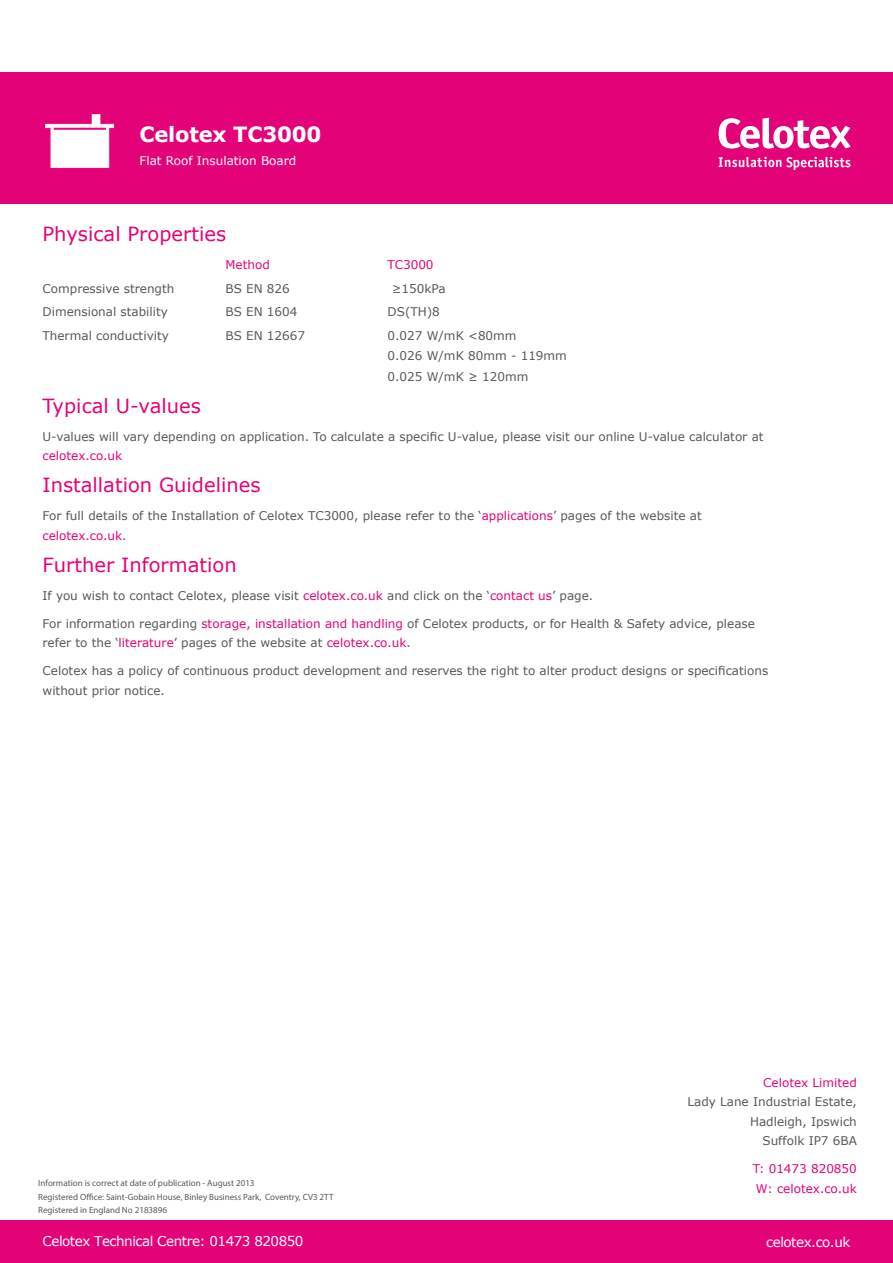
<style>
.page{position:relative;width:893px;height:1263px;background:#fff}
.page>*{position:absolute;margin:0;border:0;box-sizing:border-box;transform-origin:0 0}
.t1{font:700 21px "Verdana";letter-spacing:-.01em;color:#fff}
.t2{font:19.5px "Verdana";color:#e40278}
.t3{font:13.5px "Verdana";letter-spacing:-.035em;color:#fff}
.t4{font:12px/19.5px "Verdana";color:#57585a}
.t5{font:12px "Verdana";color:#e40278}
.t6{font:12px "Verdana";color:#fff}
.t7{font:9px "Myriad Pro";color:#57585a}
.s1{color:#e40278}
</style>
<div class="page">
<div style="left:0;top:1220px;width:893px;height:42px;background:#e40278"></div>
<div style="left:0;top:72px;width:893px;height:132px;background:#e40278"></div>
<svg style="left:719px;top:118px;width:131px;height:31px"></svg>
<svg style="left:719px;top:157px;width:131px;height:13px"></svg>
<img style="left:45px;top:114px;width:70px;height:54px">
<p class="t1" style="left:139px;top:121px;width:184px">Celotex TC3000</p>
<p class="t6" style="left:139px;top:153px;width:158px">Flat Roof Insulation Board</p>
<p class="t2" style="left:43px;top:222px;width:185px">Physical Properties</p>
<p class="t5" style="left:226px;top:257px;width:46px">Method</p>
<p class="t5" style="left:388px;top:257px;width:48px">TC3000</p>
<p class="t4" style="left:43px;top:278px;width:133px">Compressive strength</p>
<p class="t4" style="left:226px;top:278px;width:66px">BS EN 826</p>
<p class="t4" style="left:392px;top:278px;width:55px">≥150kPa</p>
<p class="t4" style="left:43px;top:302px;width:127px">Dimensional stability</p>
<p class="t4" style="left:226px;top:302px;width:73px">BS EN 1604</p>
<p class="t4" style="left:388px;top:302px;width:54px">DS(TH)8</p>
<p class="t4" style="left:43px;top:325px;width:128px">Thermal conductivity</p>
<p class="t4" style="left:226px;top:325px;width:81px">BS EN 12667</p>
<p class="t4" style="left:388px;top:325px;width:131px">0.027 W/mK &lt;80mm</p>
<p class="t4" style="left:388px;top:346px;width:181px">0.026 W/mK 80mm - 119mm</p>
<p class="t4" style="left:388px;top:366px;width:142px">0.025 W/mK ≥ 120mm</p>
<p class="t2" style="left:43px;top:393px;width:160px">Typical U-values</p>
<p class="t4" style="left:43px;top:426px;width:723px">U-values will vary depending on application. To calculate a specific U-value, please visit our online U-value calculator at <span class="s1">celotex.co.uk</span></p>
<p class="t2" style="left:43px;top:473px;width:219px">Installation Guidelines</p>
<p class="t4" style="left:43px;top:506px;width:661px">For full details of the Installation of Celotex TC3000, please refer to the ‘<span class="s1">applications</span>’ pages of the website at <span class="s1">celotex.co.uk</span>.</p>
<p class="t2" style="left:43px;top:552px;width:196px">Further Information</p>
<p class="t4" style="left:43px;top:585px;width:552px">If you wish to contact Celotex, please visit <span class="s1">celotex.co.uk</span> and click on the ‘<span class="s1">contact us</span>’ page.</p>
<p class="t4" style="left:43px;top:613px;width:714px">For information regarding <span class="s1">storage, installation and handling</span> of Celotex products, or for Health &amp; Safety advice, please refer to the ‘<span class="s1">literature</span>’ pages of the website at <span class="s1">celotex.co.uk</span>.</p>
<p class="t4" style="left:43px;top:661px;width:727px">Celotex has a policy of continuous product development and reserves the right to alter product designs or specifications without prior notice.</p>
<p class="t7" style="left:38px;top:1177px;width:218px">Information is correct at date of publication - August 2013</p>
<p class="t7" style="left:38px;top:1191px;width:297px">Registered Office: Saint-Gobain House, Binley Business Park, Coventry, CV3 2TT</p>
<p class="t7" style="left:38px;top:1204px;width:130px">Registered in England No 2183896</p>
<p class="t5" style="left:763px;top:1075px;width:95px">Celotex Limited</p>
<p class="t4" style="left:687px;top:1092px;width:171px">Lady Lane Industrial Estate,</p>
<p class="t4" style="left:750px;top:1111px;width:108px">Hadleigh, Ipswich</p>
<p class="t4" style="left:762px;top:1131px;width:96px">Suffolk IP7 6BA</p>
<p class="t5" style="left:753px;top:1161px;width:106px">T: 01473 820850</p>
<p class="t5" style="left:756px;top:1181px;width:102px">W: celotex.co.uk</p>
<p class="t3" style="left:43px;top:1232px;width:262px">Celotex Technical Centre: 01473 820850</p>
<p class="t3" style="left:766px;top:1233px;width:86px">celotex.co.uk</p>
</div>
